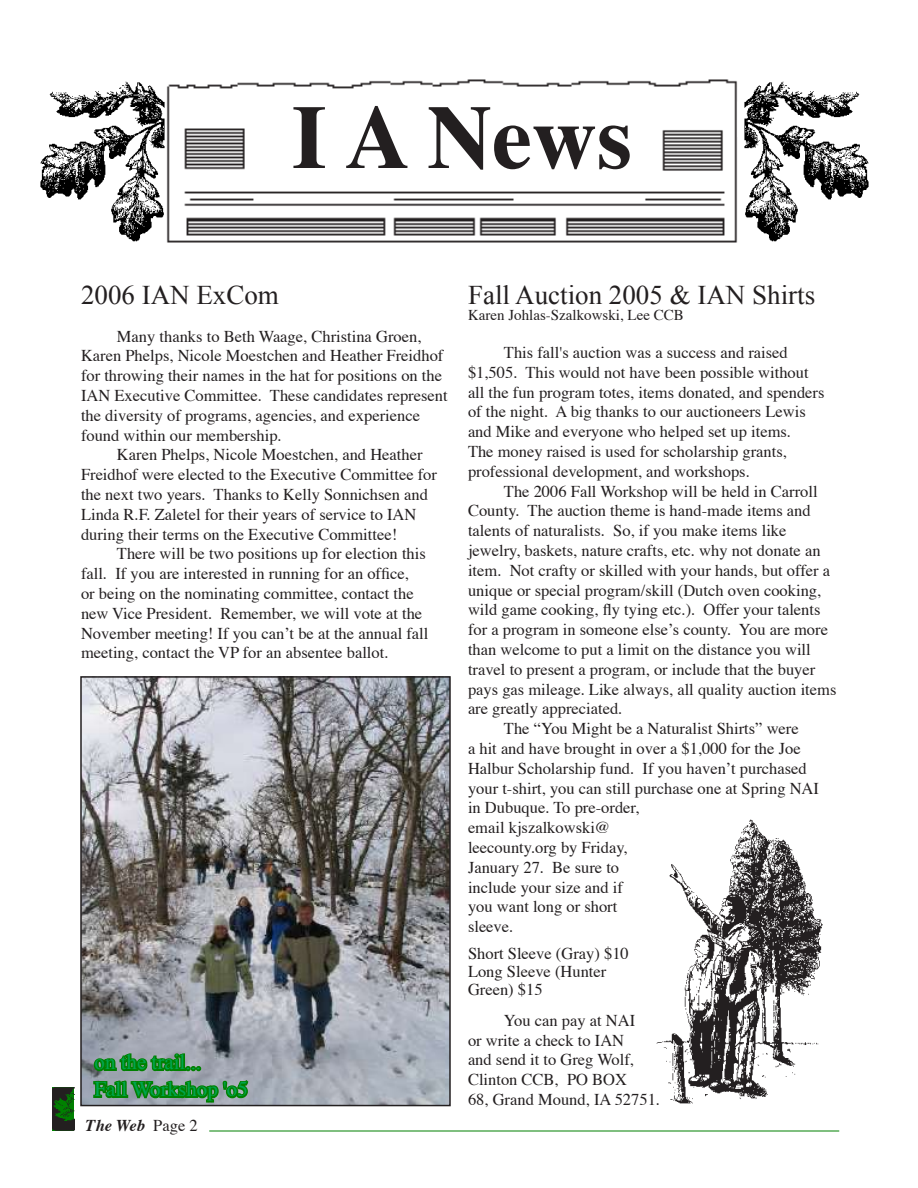
<style>
.page{position:relative;width:918px;height:1188px;background:#fff}
.page>*{position:absolute;margin:0;border:0;box-sizing:border-box;transform-origin:0 0}
.t1{font:700 90px "Times";color:#231f20}
.t2{font:27px "Times New Roman";color:#231f20}
.t3{font:21px "Times";color:#00a54f}
.t4{font:21px "Times New Roman";color:#00a54f}
.t5{font:16.5px/19.8px "Times";color:#231f20}
.t6{font:italic 700 16.5px "Times";color:#231f20}
.t7{font:15px "Times";color:#231f20}
.s1{font-weight:400;font-style:normal}
</style>
<div class="page">
<img style="left:52px;top:1088px;width:22px;height:43px">
<hr style="left:209px;top:1131px;width:630px;height:1px;background:#008000">
<img style="left:166px;top:80px;width:572px;height:163px">
<div style="left:249px;top:96px;width:407px;height:86px;background:#fff"></div>
<img style="left:744px;top:81px;width:125px;height:161px">
<img style="left:40px;top:81px;width:125px;height:161px">
<img style="left:83px;top:679px;width:365px;height:424px">
<div style="left:80px;top:676px;width:371px;height:430px;border:2px solid #231f20"></div>
<svg style="left:91px;top:1051px;width:159px;height:54px;background:#669772"></svg>
<img style="left:656px;top:819px;width:167px;height:285px">
<h1 class="t1" style="left:292px;top:51px;width:342px">I A News</h1>
<h2 class="t2" style="left:81px;top:279px;width:199px">2006 IAN ExCom</h2>
<p class="t5" style="left:117px;top:325px;width:306px">Many thanks to Beth Waage, Christina Groen,</p>
<p class="t5" style="left:81px;top:344px;width:364px">Karen Phelps, Nicole Moestchen and Heather Freidhof</p>
<p class="t5" style="left:81px;top:364px;width:363px">for throwing their names in the hat for positions on the</p>
<p class="t5" style="left:81px;top:384px;width:368px">IAN Executive Committee. These candidates represent</p>
<p class="t5" style="left:81px;top:404px;width:341px">the diversity of programs, agencies, and experience</p>
<p class="t5" style="left:81px;top:424px;width:202px">found within our membership.</p>
<p class="t5" style="left:117px;top:443px;width:307px">Karen Phelps, Nicole Moestchen, and Heather</p>
<p class="t5" style="left:81px;top:463px;width:358px">Freidhof were elected to the Executive Committee for</p>
<p class="t5" style="left:81px;top:483px;width:349px">the next two years. Thanks to Kelly Sonnichsen and</p>
<p class="t5" style="left:81px;top:503px;width:337px">Linda R.F. Zaletel for their years of service to IAN</p>
<p class="t5" style="left:81px;top:523px;width:318px">during their terms on the Executive Committee!</p>
<p class="t5" style="left:117px;top:542px;width:310px">There will be two positions up for election this</p>
<p class="t5" style="left:81px;top:562px;width:330px">fall. If you are interested in running for an office,</p>
<p class="t5" style="left:81px;top:582px;width:334px">or being on the nominating committee, contact the</p>
<p class="t5" style="left:81px;top:602px;width:343px">new Vice President. Remember, we will vote at the</p>
<p class="t5" style="left:81px;top:622px;width:349px">November meeting! If you can’t be at the annual fall</p>
<p class="t5" style="left:81px;top:641px;width:309px">meeting, contact the VP for an absentee ballot.</p>
<p class="t4" style="left:94px;top:1050px;width:108px">on the trail...</p>
<p class="t3" style="left:94px;top:1070px;width:155px">Fall Workshop 'o5</p>
<p class="t6" style="left:86px;top:1110px;width:101px">The Web <span class="s1">Page</span></p>
<h2 class="t2" style="left:468px;top:279px;width:349px">Fall Auction 2005 &amp; IAN Shirts</h2>
<p class="t7" style="left:468px;top:301px;width:217px">Karen Johlas-Szalkowski, Lee CCB</p>
<p class="t5" style="left:468px;top:341px;width:358px;text-indent:36px">This fall's auction was a success and raised<br>$1 ,505. This would not have been possible without all the fun program totes, items donated, and spenders of the night. A big thanks to our auctioneers Lewis and Mike and everyone who helped set up items.<br>The money raised is used for scholarship grants, professional development, and workshops.</p>
<p class="t5" style="left:504px;top:480px;width:315px">The 2006 Fall Workshop will be held in Carroll</p>
<p class="t5" style="left:468px;top:500px;width:344px">County. The auction theme is hand-made items and</p>
<p class="t5" style="left:468px;top:519px;width:320px">talents of naturalists. So, if you make items like</p>
<p class="t5" style="left:468px;top:539px;width:354px">jewelry, baskets, nature crafts, etc. why not donate an</p>
<p class="t5" style="left:468px;top:559px;width:364px">item. Not crafty or skilled with your hands, but offer a</p>
<p class="t5" style="left:468px;top:579px;width:355px">unique or special program/skill (Dutch oven cooking,</p>
<p class="t5" style="left:468px;top:599px;width:354px">wild game cooking, fly tying etc.). Offer your talents</p>
<p class="t5" style="left:468px;top:618px;width:362px">for a program in someone else’s county. You are more</p>
<p class="t5" style="left:468px;top:638px;width:344px">than welcome to put a limit on the distance you will</p>
<p class="t5" style="left:468px;top:658px;width:349px">travel to present a program, or include that the buyer</p>
<p class="t5" style="left:468px;top:678px;width:370px">pays gas mileage. Like always, all quality auction items</p>
<p class="t5" style="left:468px;top:698px;width:156px">are greatly appreciated.</p>
<p class="t5" style="left:504px;top:717px;width:296px">The “You Might be a Naturalist Shirts” were</p>
<p class="t5" style="left:468px;top:737px;width:334px">a hit and have brought in over a $1 ,000 for the Joe</p>
<p class="t5" style="left:468px;top:757px;width:340px">Halbur Scholarship fund. If you haven’t purchased</p>
<p class="t5" style="left:468px;top:777px;width:353px">your t-shirt, you can still purchase one at Spring NAI</p>
<p class="t5" style="left:468px;top:797px;width:173px">in Dubuque. To pre-order,</p>
<p class="t5" style="left:468px;top:816px;width:144px">email kjszalkowski@</p>
<p class="t5" style="left:468px;top:836px;width:161px">leecounty.org by Friday,</p>
<p class="t5" style="left:468px;top:856px;width:153px">January 27. Be sure to</p>
<p class="t5" style="left:468px;top:876px;width:156px">include your size and if</p>
<p class="t5" style="left:468px;top:896px;width:151px">you want long or short</p>
<p class="t5" style="left:468px;top:915px;width:47px">sleeve.</p>
<p class="t5" style="left:468px;top:943px;width:162px;line-height:18px">Short Sleeve (Gray) $1 0<br>Long Sleeve (Hunter<br>Green) $1 5</p>
<p class="t5" style="left:468px;top:1009px;width:194px;text-indent:36px">You can pay at NAI<br>or write a check to IAN<br>and send it to Greg Wolf,<br>Clinton CCB, PO BOX<br>68, Grand Mound, IA 52751 .</p>
</div>
